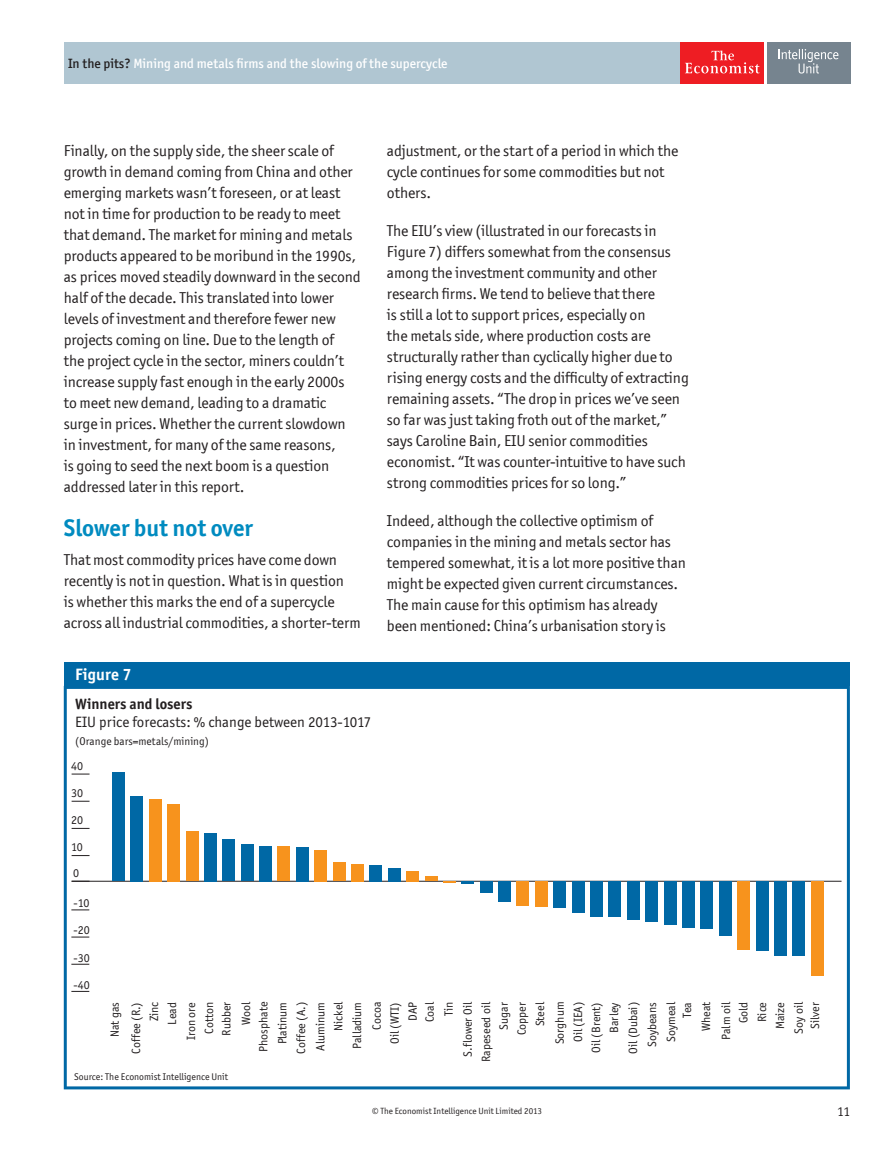
<style>
.page{position:relative;width:893px;height:1149px;background:#fff}
.page>*{position:absolute;margin:0;border:0;box-sizing:border-box;transform-origin:0 0}
.t1{font:700 24px "Officina San ITC";color:#008bc0}
.t2{font:700 16.5px "Officina San ITC";letter-spacing:.01em;color:#fff}
.t3{font:15.75px/21px "Officina San ITC";letter-spacing:-.005em;color:#231f20}
.t4{font:15px "Officina San ITC";color:#231f20}
.t5{font:700 15px "Officina San ITC";color:#231f20}
.t6{font:500 13.5px "Officina San ITC";color:#fff}
.t7{font:13.5px "Officina San ITC";color:#231f20}
.t8{font:12px/18.8px "Officina San ITC";color:#231f20}
.t9{font:11.25px "Officina San ITC";color:#231f20}
.t10{font:9.75px "Officina San ITC";color:#231f20}
.t11{font:9px "Officina San ITC";color:#231f20}
.s1{color:#231f20}
</style>
<div class="page">
<div style="left:64px;top:42px;width:786px;height:42px;background:#b0c6d2"></div>
<div style="left:680px;top:42px;width:84px;height:42px;background:#ee1d23"></div>
<svg style="left:685px;top:50px;width:75px;height:23px"></svg>
<div style="left:767px;top:42px;width:83px;height:42px;background:#76848f"></div>
<svg style="left:779px;top:49px;width:59px;height:24px"></svg>
<div style="left:64px;top:662px;width:786px;height:23px;background:#0068a5"></div>
<svg style="left:64px;top:685px;width:786px;height:404px"></svg>
<p class="t6" style="left:68px;top:55px;width:381px"><span class="s1">In the pits?</span> Mining and metals firms and the slowing of the supercycle</p>
<p class="t3" style="left:64px;top:140px;width:298px">Finally, on the supply side, the sheer scale of growth in demand coming from China and other emerging markets wasn’t foreseen, or at least not in time for production to be ready to meet that demand. The market for mining and metals products appeared to be moribund in the 1990s, as prices moved steadily downward in the second half of the decade. This translated into lower levels of investment and therefore fewer new projects coming on line. Due to the length of<br>the project cycle in the sector, miners couldn’t increase supply fast enough in the early 2000s to meet new demand, leading to a dramatic surge in prices. Whether the current slowdown in investment, for many of the same reasons,<br>is going to seed the next boom is a question addressed later in this report.</p>
<h1 class="t1" style="left:64px;top:512px;width:191px">Slower but not over</h1>
<p class="t3" style="left:64px;top:549px;width:298px">That most commodity prices have come down recently is not in question. What is in question<br>is whether this marks the end of a supercycle across all industrial commodities, a shorter-term</p>
<p class="t3" style="left:387px;top:139px;width:293px">adjustment, or the start of a period in which the cycle continues for some commodities but not others.</p>
<p class="t3" style="left:387px;top:219px;width:303px">The EIU’s view (illustrated in our forecasts in Figure 7) differs somewhat from the consensus among the investment community and other research firms. We tend to believe that there<br>is still a lot to support prices, especially on<br>the metals side, where production costs are structurally rather than cyclically higher due to rising energy costs and the difficulty of extracting remaining assets. “The drop in prices we’ve seen so far was just taking froth out of the market,” says Caroline Bain, EIU senior commodities economist. “It was counter-intuitive to have such strong commodities prices for so long.”</p>
<p class="t3" style="left:387px;top:509px;width:301px">Indeed, although the collective optimism of companies in the mining and metals sector has tempered somewhat, it is a lot more positive than might be expected given current circumstances.<br>The main cause for this optimism has already been mentioned: China’s urbanisation story is</p>
<p class="t2" style="left:75px;top:664px;width:58px">Figure 7</p>
<p class="t5" style="left:75px;top:694px;width:119px">Winners and losers</p>
<p class="t4" style="left:75px;top:712px;width:298px">EIU price forecasts: % change between 2013-1017</p>
<p class="t9" style="left:75px;top:734px;width:135px">(Orange bars=metals/mining)</p>
<p class="t8" style="left:71px;top:756px;width:13px">40</p>
<p class="t8" style="left:71px;top:783px;width:13px">30</p>
<p class="t8" style="left:71px;top:810px;width:13px">20</p>
<p class="t8" style="left:71px;top:837px;width:13px">10</p>
<p class="t8" style="left:73px;top:862px;width:7px">0</p>
<p class="t8" style="left:74px;top:893px;width:17px">-10</p>
<p class="t8" style="left:74px;top:920px;width:18px">-20</p>
<p class="t8" style="left:74px;top:947px;width:18px">-30</p>
<p class="t8" style="left:74px;top:974px;width:18px">-40</p>
<p class="t8" style="left:105px;top:1036px;width:37px;rotate:-90deg">Nat gas</p>
<p class="t8" style="left:145px;top:1021px;width:21px;rotate:-90deg">Zinc</p>
<p class="t8" style="left:127px;top:1053px;width:53px;rotate:-90deg">Coffee (R.)</p>
<p class="t8" style="left:163px;top:1024px;width:24px;rotate:-90deg">Lead</p>
<p class="t8" style="left:182px;top:1039px;width:40px;rotate:-90deg">Iron ore</p>
<p class="t8" style="left:200px;top:1033px;width:33px;rotate:-90deg">Cotton</p>
<p class="t8" style="left:217px;top:1035px;width:35px;rotate:-90deg">Rubber</p>
<p class="t10" style="left:74px;top:1070px;width:155px">Source: The Economist Intelligence Unit</p>
<p class="t8" style="left:237px;top:1024px;width:25px;rotate:-90deg">Wool</p>
<p class="t8" style="left:254px;top:1051px;width:52px;rotate:-90deg">Phosphate</p>
<p class="t8" style="left:273px;top:1044px;width:44px;rotate:-90deg">Platinum</p>
<p class="t8" style="left:291px;top:1053px;width:53px;line-height:19.5px;rotate:-90deg">Coffee (A.)<br>Aluminum</p>
<p class="t8" style="left:329px;top:1030px;width:31px;rotate:-90deg">Nickel</p>
<p class="t8" style="left:348px;top:1048px;width:49px;rotate:-90deg">Palladium</p>
<p class="t8" style="left:367px;top:1029px;width:30px;rotate:-90deg">Cocoa</p>
<p class="t8" style="left:404px;top:1022px;width:22px;line-height:17px;rotate:-90deg">DAP<br>Coal</p>
<p class="t8" style="left:385px;top:1043px;width:43px;rotate:-90deg">Oil (WTI)</p>
<p class="t8" style="left:439px;top:1015px;width:16px;rotate:-90deg">Tin</p>
<p class="t8" style="left:458px;top:1056px;width:56px;rotate:-90deg">S.flower Oil</p>
<p class="t8" style="left:477px;top:1061px;width:62px;rotate:-90deg">Rapeseed oil</p>
<p class="t8" style="left:512px;top:1034px;width:35px;rotate:-90deg">Copper</p>
<p class="t8" style="left:531px;top:1025px;width:26px;rotate:-90deg">Steel</p>
<p class="t8" style="left:494px;top:1029px;width:29px;rotate:-90deg">Sugar</p>
<p class="t8" style="left:662px;top:1041px;width:41px;rotate:-90deg">Soymeal</p>
<p class="t8" style="left:643px;top:1046px;width:46px;rotate:-90deg">Soybeans</p>
<p class="t8" style="left:605px;top:1032px;width:32px;rotate:-90deg">Barley</p>
<p class="t8" style="left:550px;top:1044px;width:44px;rotate:-90deg">Sorghum</p>
<p class="t8" style="left:569px;top:1041px;width:42px;rotate:-90deg">Oil (IEA)</p>
<p class="t8" style="left:624px;top:1053px;width:53px;rotate:-90deg">Oil (Dubai)</p>
<p class="t8" style="left:678px;top:1017px;width:17px;rotate:-90deg">Tea</p>
<p class="t8" style="left:587px;top:1052px;width:52px;rotate:-90deg">Oil (Brent)</p>
<p class="t8" style="left:697px;top:1030px;width:31px;rotate:-90deg">Wheat</p>
<p class="t8" style="left:717px;top:1039px;width:40px;rotate:-90deg">Palm oil</p>
<p class="t8" style="left:734px;top:1023px;width:23px;rotate:-90deg">Gold<br>Rice</p>
<p class="t8" style="left:771px;top:1028px;width:29px;rotate:-90deg">Maize</p>
<p class="t8" style="left:789px;top:1033px;width:33px;rotate:-90deg">Soy oil</p>
<p class="t8" style="left:806px;top:1028px;width:28px;rotate:-90deg">Silver</p>
<p class="t11" style="left:372px;top:1105px;width:171px">© The Economist Intelligence Unit Limited 2013</p>
<p class="t7" style="left:837px;top:1103px;width:14px">11</p>
</div>
